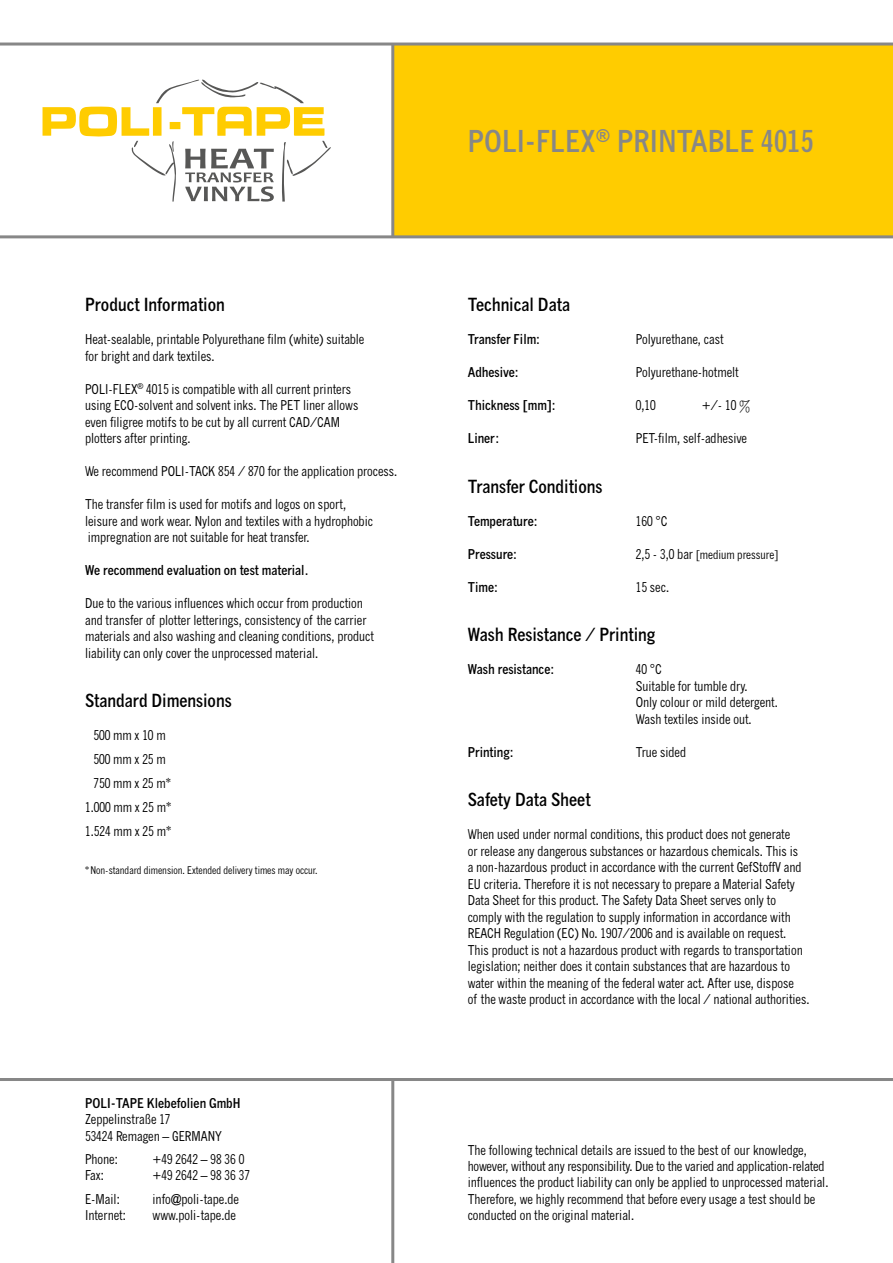
<style>
.page{position:relative;width:893px;height:1263px;background:#fff}
.page>*{position:absolute;margin:0;border:0;box-sizing:border-box;transform-origin:0 0}
.t1{font:700 condensed 30px "News Gothic MT Pro";color:#878787}
.t2{font:700 condensed 18px "News Gothic MT Pro";color:#000}
.t3{font:condensed 13.5px/16.5px "News Gothic MT Pro";color:#000}
.t4{font:700 condensed 13.5px "News Gothic MT Pro";color:#000}
.t5{font:condensed 12px "News Gothic MT Pro";color:#000}
.t6{font:condensed 10.5px "News Gothic MT Pro";color:#000}
.s1{font-size:13.5px}
</style>
<div class="page">
<div style="left:393px;top:44px;width:500px;height:193px;background:#fc0"></div>
<hr style="left:0;top:235px;width:893px;height:3px;background:#878787">
<hr style="left:0;top:43px;width:893px;height:3px;background:#878787">
<hr style="left:391px;top:44px;width:3px;height:193px;background:#878787">
<hr style="left:0;top:1078px;width:893px;height:3px;background:#878787">
<hr style="left:391px;top:1079px;width:3px;height:184px;background:#878787">
<svg style="left:43px;top:79px;width:288px;height:123px"></svg>
<h2 class="t2" style="left:85px;top:293px;width:141px">Product Information</h2>
<p class="t3" style="left:85px;top:331px;width:281px">Heat-sealable, printable Polyurethane film (white) suitable for bright and dark textiles.</p>
<p class="t3" style="left:85px;top:380px;width:275px">POLI-FLEX<sup>®</sup> 4015 is compatible with all current printers using ECO-solvent and solvent inks. The PET liner allows even filigree motifs to be cut by all current CAD/CAM plotters after printing.</p>
<p class="t3" style="left:85px;top:463px;width:314px">We recommend POLI-TACK 854 / 870 for the application process.</p>
<p class="t3" style="left:85px;top:496px;width:289px">The transfer film is used for motifs and logos on sport, leisure and work wear. Nylon and textiles with a hydrophobic impregnation are not suitable for heat transfer.</p>
<p class="t4" style="left:85px;top:562px;width:225px">We recommend evaluation on test material.</p>
<p class="t3" style="left:85px;top:595px;width:290px">Due to the various influences which occur from production and transfer of plotter letterings, consistency of the carrier materials and also washing and cleaning conditions, product liability can only cover the unprocessed material.</p>
<h2 class="t2" style="left:85px;top:689px;width:148px">Standard Dimensions</h2>
<p class="t3" style="left:93px;top:727px;width:74px">500 mm x 10 m</p>
<p class="t3" style="left:93px;top:751px;width:74px">500 mm x 25 m</p>
<p class="t3" style="left:93px;top:775px;width:79px">750 mm x 25 m*</p>
<p class="t3" style="left:85px;top:799px;width:88px">1.000 mm x 25 m*</p>
<p class="t3" style="left:85px;top:823px;width:88px">1.524 mm x 25 m*</p>
<p class="t6" style="left:85px;top:864px;width:234px">*Non-standard dimension. Extended delivery times may occur.</p>
<p class="t4" style="left:85px;top:1095px;width:157px">POLI-TAPE Klebefolien GmbH</p>
<p class="t3" style="left:85px;top:1111px;width:138px">Zeppelinstraße 17<br>53424 Remagen – GERMANY</p>
<p class="t3" style="left:85px;top:1151px;width:34px">Phone:</p>
<p class="t3" style="left:153px;top:1151px;width:93px">+49 2642 – 98 36 0</p>
<p class="t3" style="left:85px;top:1167px;width:20px">Fax:</p>
<p class="t3" style="left:153px;top:1167px;width:99px">+49 2642 – 98 36 37</p>
<p class="t3" style="left:85px;top:1190px;width:36px">E-Mail:</p>
<p class="t3" style="left:153px;top:1190px;width:88px">info@poli-tape.de</p>
<p class="t3" style="left:85px;top:1207px;width:42px">Internet:</p>
<p class="t3" style="left:153px;top:1207px;width:85px">www.poli-tape.de</p>
<h1 class="t1" style="left:468px;top:122px;width:347px">POLI-FLEX<sup>®</sup> PRINTABLE 4015</h1>
<h2 class="t2" style="left:468px;top:293px;width:104px">Technical Data</h2>
<p class="t4" style="left:468px;top:331px;width:74px">Transfer Film:</p>
<p class="t3" style="left:636px;top:331px;width:89px">Polyurethane, cast</p>
<p class="t4" style="left:468px;top:364px;width:52px">Adhesive:</p>
<p class="t3" style="left:636px;top:364px;width:104px">Polyurethane-hotmelt</p>
<p class="t4" style="left:468px;top:397px;width:90px">Thickness [mm]:</p>
<p class="t3" style="left:636px;top:397px;width:21px">0,10</p>
<p class="t3" style="left:702px;top:397px;width:50px">+/- 10 %</p>
<p class="t4" style="left:468px;top:430px;width:33px">Liner:</p>
<p class="t3" style="left:636px;top:430px;width:113px">PET-film, self-adhesive</p>
<h2 class="t2" style="left:468px;top:475px;width:136px">Transfer Conditions</h2>
<p class="t4" style="left:468px;top:512px;width:71px">Temperature:</p>
<p class="t3" style="left:636px;top:512px;width:33px">160 °C</p>
<p class="t4" style="left:468px;top:545px;width:51px">Pressure:</p>
<p class="t5" style="left:636px;top:547px;width:144px"><span class="s1">2,5 - 3,0 bar</span> [medium pressure]</p>
<p class="t4" style="left:468px;top:578px;width:32px">Time:</p>
<p class="t3" style="left:636px;top:578px;width:35px">15 sec.</p>
<h2 class="t2" style="left:468px;top:623px;width:189px">Wash Resistance / Printing</h2>
<p class="t4" style="left:468px;top:661px;width:88px">Wash resistance:</p>
<p class="t3" style="left:636px;top:661px;width:144px">40 °C<br>Suitable for tumble dry.<br>Only colour or mild detergent.<br>Wash textiles inside out.</p>
<p class="t4" style="left:468px;top:743px;width:47px">Printing:</p>
<p class="t3" style="left:636px;top:743px;width:52px">True sided</p>
<h2 class="t2" style="left:468px;top:788px;width:124px">Safety Data Sheet</h2>
<p class="t3" style="left:468px;top:826px;width:343px">When used under normal conditions, this product does not generate<br>or release any dangerous substances or hazardous chemicals. This is<br>a non-hazardous product in accordance with the current GefStoffV and EU criteria. Therefore it is not necessary to prepare a Material Safety Data Sheet for this product. The Safety Data Sheet serves only to comply with the regulation to supply information in accordance with REACH Regulation (EC) No. 1907/2006 and is available on request.<br>This product is not a hazardous product with regards to transportation legislation; neither does it contain substances that are hazardous to water within the meaning of the federal water act. After use, dispose<br>of the waste product in accordance with the local / national authorities.</p>
<p class="t3" style="left:468px;top:1142px;width:362px">The following technical details are issued to the best of our knowledge, however, without any responsibility. Due to the varied and application-related influences the product liability can only be applied to unprocessed material.<br>Therefore, we highly recommend that before every usage a test should be conducted on the original material.</p>
</div>
